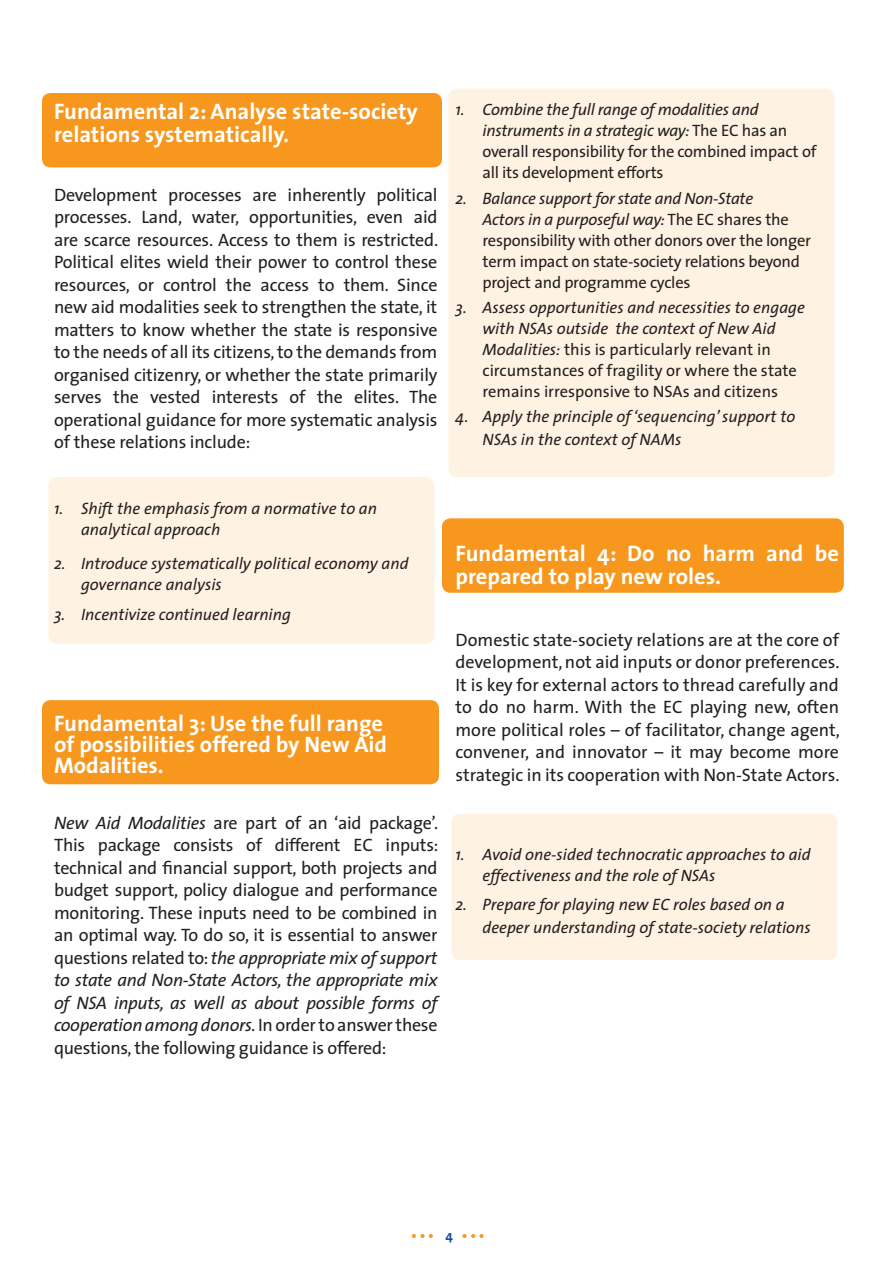
<style>
.page{position:relative;width:893px;height:1263px;background:#fff}
.page>*{position:absolute;margin:0;border:0;box-sizing:border-box;transform-origin:0 0}
.t1{font:700 22.5px/22.5px "The Sans";color:#fff}
.t2{font:18px/22.5px "The Sans";letter-spacing:-.01em;color:#231f20;text-align:justify}
.t3{font:16.5px/21px "The Sans";letter-spacing:-.015em;color:#231f20}
.t4{font:italic 16.5px/21px "The Sans";color:#231f20}
.t5{font:700 13.5px "The Sans";color:#f7971d}
.s1{font-style:italic}
.s2{color:#0d4da1}
</style>
<div class="page">
<div style="left:442px;top:518px;width:402px;height:75px;background:#f7971d;border-radius:9px"></div>
<div style="left:42px;top:700px;width:397px;height:84px;background:#f7971d;border-radius:9px"></div>
<div style="left:42px;top:93px;width:400px;height:74px;background:#f7971d;border-radius:9px"></div>
<div style="left:448px;top:89px;width:386px;height:388px;background:#fef3e3;border-radius:9px"></div>
<div style="left:451px;top:814px;width:386px;height:146px;background:#fef3e3;border-radius:9px"></div>
<div style="left:48px;top:477px;width:386px;height:167px;background:#fef3e3;border-radius:9px"></div>
<p class="t1" style="left:54px;top:100px;width:365px">Fundamental 2: Analyse state-society relations systematically.</p>
<p class="t2" style="left:54px;top:183px;width:386px">Development processes are inherently political processes. Land, water, opportunities, even aid are scarce resources. Access to them is restricted.<br>Political elites wield their power to control these resources, or control the access to them. Since new aid modalities seek to strengthen the state, it matters to know whether the state is responsive to the needs of all its citizens, to the demands from organised citizenry, or whether the state primarily serves the vested interests of the elites. The operational guidance for more systematic analysis of these relations include:</p>
<p class="t3" style="left:482px;top:99px;width:336px;text-indent:-27px"><span class="s1">1. Combine the full range of modalities and instruments in a strategic way:</span> The EC has an overall responsibility for the combined impact of all its development efforts</p>
<p class="t3" style="left:482px;top:187px;width:330px;text-indent:-27px"><span class="s1">2. Balance support for state and Non-State<br>Actors in a purposeful way:</span> The EC shares the responsibility with other donors over the longer term impact on state-society relations beyond project and programme cycles</p>
<p class="t3" style="left:482px;top:296px;width:324px;text-indent:-27px"><span class="s1">3. Assess opportunities and necessities to engage with NSAs outside the context of New Aid Modalities:</span> this is particularly relevant in circumstances of fragility or where the state remains irresponsive to NSAs and citizens</p>
<p class="t4" style="left:482px;top:405px;width:314px;line-height:22.5px;text-indent:-27px">4. Apply the principle of ‘sequencing’ support to<br>NSAs in the context of NAMs</p>
<p class="t4" style="left:81px;top:498px;width:297px;text-indent:-27px">1. Shift the emphasis from a normative to an analytical approach</p>
<p class="t4" style="left:81px;top:552px;width:329px;text-indent:-27px">2. Introduce systematically political economy and governance analysis</p>
<p class="t4" style="left:54px;top:603px;width:238px">3. Incentivize continued learning</p>
<p class="t1" style="left:54px;top:712px;width:335px;line-height:21px">Fundamental 3: Use the full range of possibilities offered by New Aid<br>Modalities.</p>
<p class="t2" style="left:54px;top:811px;width:386px"><span class="s1">New Aid Modalities</span> are part of an ‘aid package’.<br>This package consists of different EC inputs: technical and financial support, both projects and budget support, policy dialogue and performance monitoring. These inputs need to be combined in an optimal way. To do so, it is essential to answer questions related to: <span class="s1">the appropriate mix of support to state and Non-State Actors, the appropriate mix of NSA inputs, as well as about possible forms of cooperation among donors.</span> In order to answer these questions, the following guidance is offered:</p>
<p class="t1" style="left:455px;top:542px;width:385px">Fundamental 4: Do no harm and be prepared to play new roles.</p>
<p class="t2" style="left:455px;top:628px;width:386px">Domestic state-society relations are at the core of development, not aid inputs or donor preferences.<br>It is key for external actors to thread carefully and to do no harm. With the EC playing new, often more political roles – of facilitator, change agent, convener, and innovator – it may become more strategic in its cooperation with Non-State Actors.</p>
<p class="t4" style="left:482px;top:843px;width:330px;text-indent:-27px">1. Avoid one-sided technocratic approaches to aid effectiveness and the role of NSAs</p>
<p class="t4" style="left:482px;top:893px;width:330px;line-height:22.5px;text-indent:-27px">2. Prepare for playing new EC roles based on a deeper understanding of state-society relations</p>
<p class="t5" style="left:411px;top:1224px;width:75px">••• <span class="s2">4</span> •••</p>
</div>
